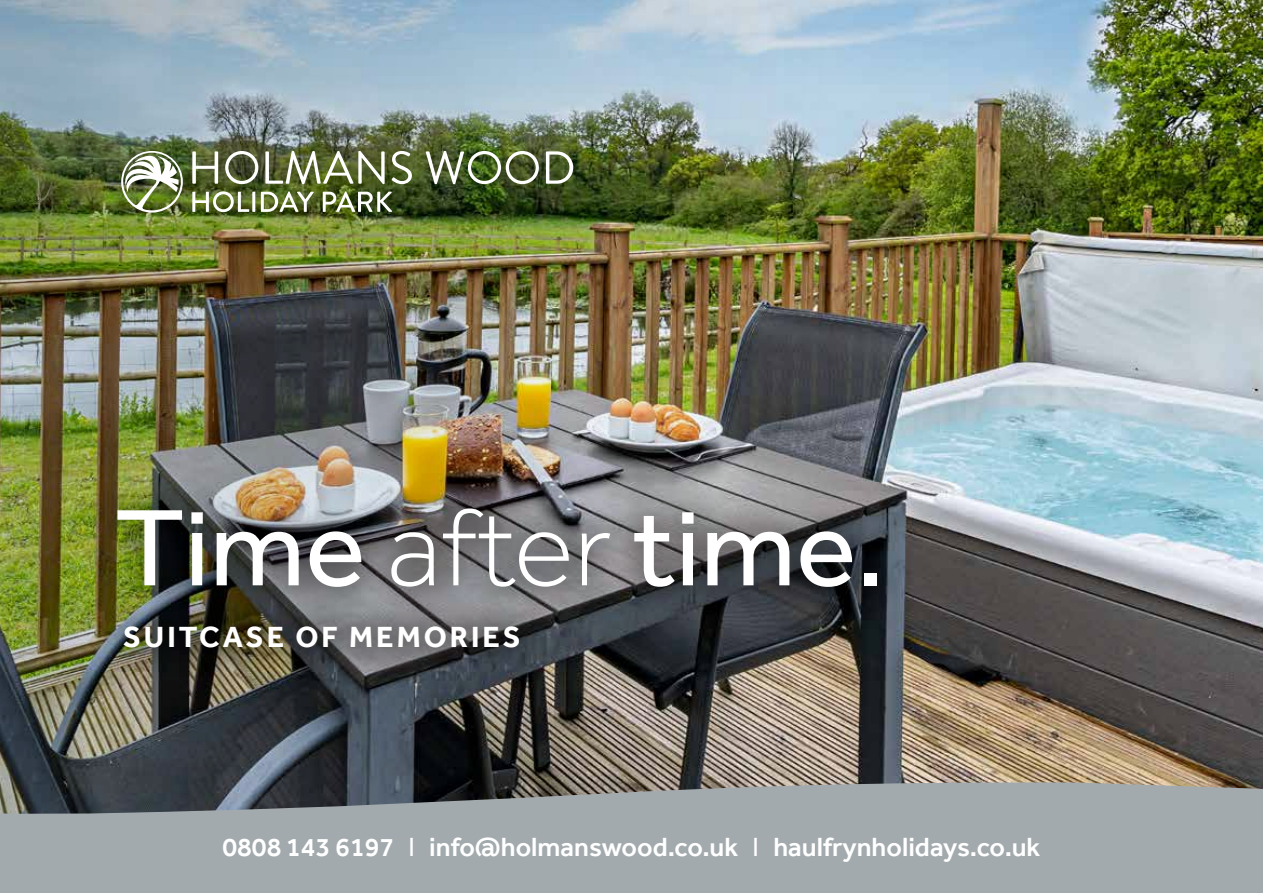
<style>
.page{position:relative;width:1263px;height:893px;background:#fff}
.page>*{position:absolute;margin:0;border:0;box-sizing:border-box;transform-origin:0 0}
.t1{font:112.5px "Effra";color:#fff}
.t2{font:700 30px "Effra";letter-spacing:.1em;color:#fff}
.t3{font:500 27px "Effra";color:#fff}
.s1{font-weight:300}
.s2{font-weight:400}
</style>
<div class="page">
<img style="left:1093px;top:0;width:170px;height:781px">
<img style="left:0;top:0;width:1093px;height:781px">
<div style="left:85px;top:477px;width:824px;height:202px;background:#000;opacity:.37"></div>
<svg style="left:192px;top:191px;width:200px;height:21px"></svg>
<img style="left:121px;top:151px;width:62px;height:62px">
<svg style="left:192px;top:151px;width:381px;height:33px"></svg>
<svg style="left:0;top:781px;width:1263px;height:112px;background:#979da1"></svg>
<h1 class="t1" style="left:115px;top:481px;width:772px">Time <span class="s1">after</span> time.</h1>
<p class="t2" style="left:123px;top:619px;width:399px">SUITCASE OF MEMORIES</p>
<p class="t3" style="left:222px;top:831px;width:819px">0808 143 6197 <span class="s2">l</span> info@holmanswood.co.uk <span class="s2">l</span> haulfrynholidays.co.uk</p>
</div>
